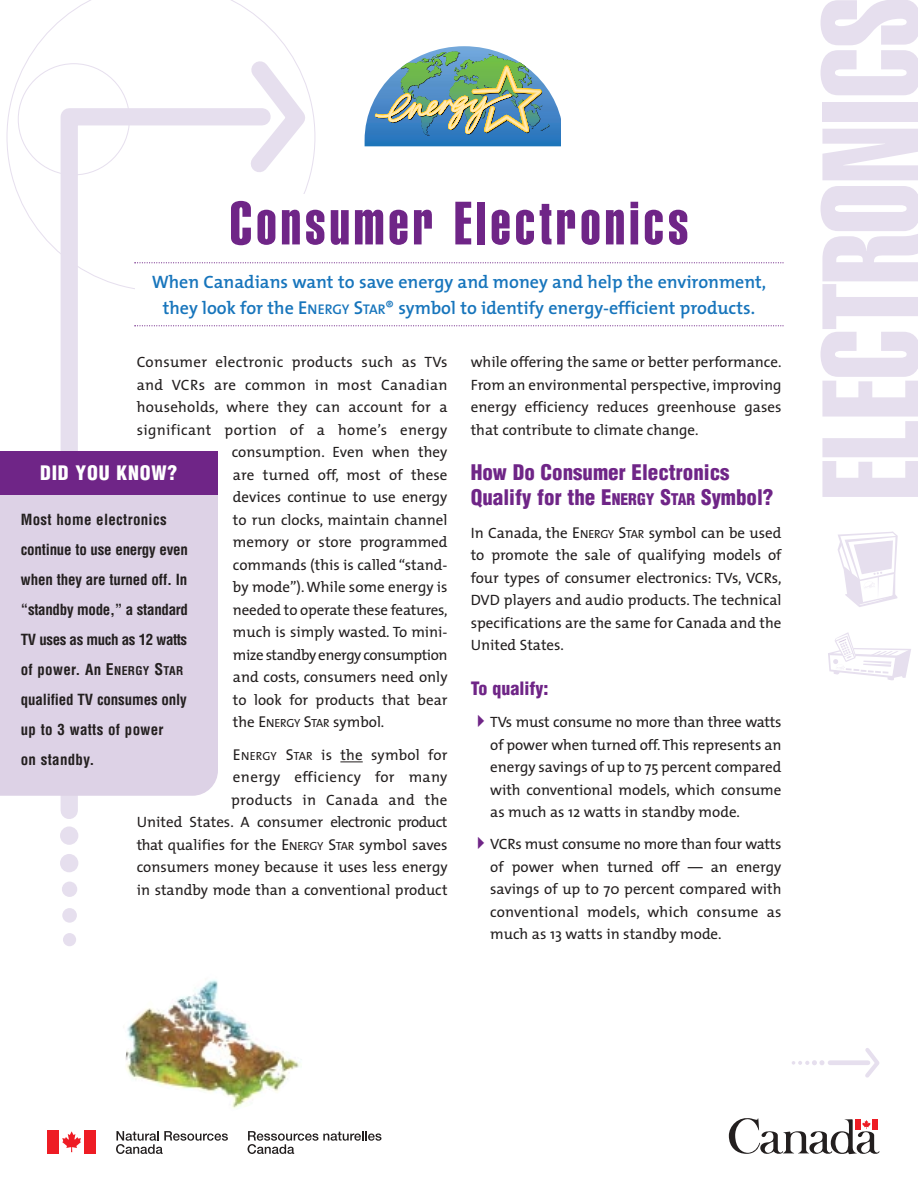
<style>
.page{position:relative;width:918px;height:1188px;background:#fff}
.page>*{position:absolute;margin:0;border:0;box-sizing:border-box;transform-origin:0 0}
.t1{font:135.9px "Helvetica Extra Compressed";color:#e6dfee}
.t2{font:60px "Helvetica Extra Compressed";letter-spacing:.075em;color:#6f2587}
.t3{font:900 condensed 21px/25.5px "Helvetica";color:#6f2587}
.t4{font:900 condensed 19.5px "Helvetica";letter-spacing:.04em;color:#fff}
.t5{font:600 18px/25.5px "The Mix";color:#1775bc;text-align:center}
.t6{font:900 condensed 18px "Helvetica";color:#6f2587}
.t7{font:15px/22.5px "The Mix";color:#231f1f;text-align:justify}
.t8{font:700 condensed 15px/30px "Helvetica";letter-spacing:-.01em;color:#231f1f}
.t9{font:15px "The Mix";letter-spacing:.02em;color:#231f1f}
.t10{font:15px "The Mix";letter-spacing:.025em;color:#231f1f}
.t11{font:15px "The Mix";letter-spacing:-.03em;color:#231f1f}
.s1{font-size:18.75px}
.s2{font-size:14.1px}
.s3{font-size:15px}
.s4{font-size:15.75px}
.s5{font-size:11.85px}
</style>
<div class="page">
<svg style="left:729px;top:1118px;width:151px;height:37px"></svg>
<svg style="left:6px;top:0;width:280px;height:246px"></svg>
<svg style="left:52px;top:46px;width:266px;height:773px"></svg>
<div style="left:60px;top:826px;width:18px;height:19px;background:#e6dfee;border-radius:50%"></div>
<div style="left:60px;top:854px;width:18px;height:18px;background:#e6dfee;border-radius:50%"></div>
<div style="left:62px;top:882px;width:15px;height:15px;background:#e6dfee;border-radius:50%"></div>
<div style="left:62px;top:908px;width:15px;height:15px;background:#e6dfee;border-radius:50%"></div>
<div style="left:63px;top:933px;width:13px;height:13px;background:#e6dfee;border-radius:50%"></div>
<div style="left:830px;top:1060px;width:38px;height:5px;background:#e6dfee"></div>
<svg style="left:861px;top:1048px;width:19px;height:30px"></svg>
<svg style="left:792px;top:1060px;width:32px;height:5px"></svg>
<div style="left:47px;top:1130px;width:12px;height:24px;background:#ee1c24"></div>
<div style="left:85px;top:1130px;width:11px;height:24px;background:#ee1c24"></div>
<svg style="left:62px;top:1131px;width:19px;height:21px"></svg>
<svg style="left:248px;top:1131px;width:133px;height:23px"></svg>
<svg style="left:116px;top:1131px;width:112px;height:23px"></svg>
<img style="left:365px;top:46px;width:196px;height:100px">
<svg style="left:373px;top:51px;width:179px;height:92px;background:#80a8a4"></svg>
<img style="left:125px;top:980px;width:177px;height:129px">
<svg style="left:838px;top:532px;width:60px;height:75px"></svg>
<svg style="left:828px;top:632px;width:83px;height:49px"></svg>
<div style="left:135px;top:194px;width:178px;height:140px;background:#fff"></div>
<svg style="left:340px;top:762px;width:23px;height:1px"></svg>
<svg style="left:134px;top:262px;width:650px;height:1px"></svg>
<svg style="left:134px;top:325px;width:650px;height:1px"></svg>
<div style="left:0;top:494px;width:218px;height:302px;background:#ddd2e6"></div>
<div style="left:0;top:451px;width:218px;height:43px;background:#6f2587"></div>
<h2 class="t2" style="left:230px;top:202px;width:460px">Consumer Electronics</h2>
<p class="t5" style="left:152px;top:271px;width:616px">When Canadians want to save energy and money and help the environment, they look for the <span class="s1">E</span><span class="s2">NERGY</span> <span class="s1">S</span><span class="s2">TAR</span><span class="s3">®</span> symbol to identify energy-efficient products.</p>
<p class="t9" style="left:137px;top:357px;width:312px">Consumer electronic products such as TVs</p>
<p class="t10" style="left:137px;top:379px;width:312px">and VCRs are common in most Canadian</p>
<p class="t9" style="left:137px;top:402px;width:312px">households, where they can account for a</p>
<p class="t10" style="left:137px;top:424px;width:312px">significant portion of a home’s energy</p>
<p class="t7" style="left:232px;top:443px;width:217px">consumption. Even when they</p>
<p class="t7" style="left:233px;top:465px;width:216px">are turned off, most of these</p>
<p class="t7" style="left:233px;top:488px;width:216px">devices continue to use energy</p>
<p class="t7" style="left:233px;top:510px;width:216px">to run clocks, maintain channel</p>
<p class="t7" style="left:233px;top:533px;width:216px">memory or store programmed</p>
<p class="t7" style="left:233px;top:555px;width:216px">commands (this is called “stand-</p>
<p class="t7" style="left:233px;top:578px;width:216px">by mode”). While some energy is</p>
<p class="t7" style="left:233px;top:600px;width:216px">needed to operate these features,</p>
<p class="t7" style="left:233px;top:623px;width:216px">much is simply wasted. To mini-</p>
<p class="t11" style="left:233px;top:649px;width:216px">mize standby energy consumption</p>
<p class="t7" style="left:233px;top:668px;width:216px">and costs, consumers need only</p>
<p class="t7" style="left:233px;top:690px;width:216px">to look for products that bear</p>
<p class="t7" style="left:233px;top:713px;width:153px">the <span class="s4">E</span><span class="s5">NERGY</span> <span class="s4">S</span><span class="s5">TAR</span> symbol.</p>
<p class="t7" style="left:137px;top:745px;width:312px;text-align:right"><span class="s4">E</span><span class="s5">NERGY</span> <span class="s4">S</span><span class="s5">TAR</span> is the symbol for<br>energy efficiency for many<br>products in Canada and the<br>United States. A consumer electronic product that qualifies for the <span class="s4">E</span><span class="s5">NERGY</span> <span class="s4">S</span><span class="s5">TAR</span> symbol saves consumers money because it uses less energy in standby mode than a conventional product</p>
<h3 class="t4" style="left:40px;top:465px;width:139px">DID YOU KNOW?</h3>
<p class="t8" style="left:21px;top:506px;width:169px">Most home electronics continue to use energy even when they are turned off. In “standby mode,” a standard<br>TV uses as much as 12 watts of power. An <span class="s4">E</span><span class="s5">NERGY</span> <span class="s4">S</span><span class="s5">TAR </span>qualified TV consumes only up to 3 watts of power<br>on standby.</p>
<p class="t7" style="left:471px;top:353px;width:312px">while offering the same or better performance.<br>From an environmental perspective, improving energy efficiency reduces greenhouse gases that contribute to climate change.</p>
<h3 class="t3" style="left:471px;top:461px;width:304px">How Do Consumer Electronics<br>Qualify for the E<span class="s4">NERGY</span> S<span class="s4">TAR</span> Symbol?</h3>
<p class="t7" style="left:471px;top:523px;width:312px">In Canada, the <span class="s4">E</span><span class="s5">NERGY</span> <span class="s4">S</span><span class="s5">TAR</span> symbol can be used to promote the sale of qualifying models of four types of consumer electronics: TVs, VCRs, DVD players and audio products. The technical specifications are the same for Canada and the United States.</p>
<p class="t6" style="left:471px;top:682px;width:79px">To qualify:</p>
<p class="t7" style="left:490px;top:712px;width:293px">TVs must consume no more than three watts of power when turned off. This represents an energy savings of up to 75 percent compared with conventional models, which consume as much as 12 watts in standby mode.</p>
<p class="t7" style="left:490px;top:835px;width:293px">VCRs must consume no more than four watts of power when turned off — an energy savings of up to 70 percent compared with conventional models, which consume as much as 13 watts in standby mode.</p>
<h1 class="t1" style="left:822px;top:500px;width:504px;rotate:-90deg">ELECTRONICS</h1>
</div>
